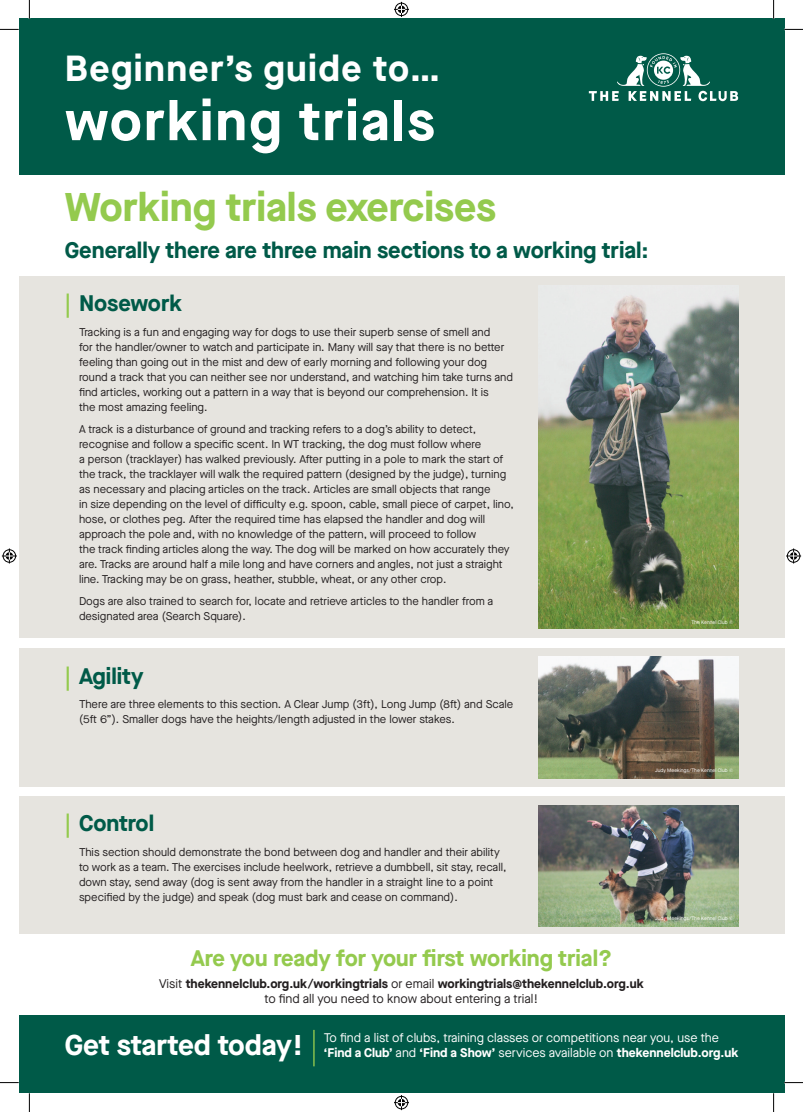
<style>
.page{position:relative;width:803px;height:1112px;background:#fff}
.page>*{position:absolute;margin:0;border:0;box-sizing:border-box;transform-origin:0 0}
.t1{font:700 55px "Maison Neue";letter-spacing:.04em;color:#fff}
.t2{font:700 40px "Maison Neue";color:#94ca4e}
.t3{font:700 36.25px "Maison Neue";letter-spacing:.04em;color:#fff}
.t4{font:700 28.62px "Maison Neue";color:#fff}
.t5{font:700 22.5px "Maison Neue";color:#005a48}
.t6{font:700 22.5px "Maison Neue";color:#94ca4e}
.t7{font:700 12.5px/15px "Maison Neue";color:#231f20;text-align:center}
.t8{font:700 12.5px "Maison Neue";color:#fff}
.t9{font:12.5px "Maison Neue";color:#fff}
.t10{font:11.25px/15px "Maison Neue";color:#231f20}
.t11{font:5px "Maison Neue";color:#fff}
.s1{color:#94ca4e}
.s2{font-family:"Gotham"}
.s3{font-weight:400}
</style>
<div class="page">
<div style="left:19px;top:1015px;width:765px;height:77px;background:#005a48"></div>
<hr style="left:313px;top:1029px;width:2px;height:37px;background:#94ca4e">
<div style="left:19px;top:276px;width:765px;height:362px;background:#e6e4df"></div>
<div style="left:19px;top:648px;width:765px;height:138px;background:#e6e4df"></div>
<div style="left:19px;top:796px;width:765px;height:138px;background:#e6e4df"></div>
<div style="left:19px;top:19px;width:765px;height:156px;background:#005a48"></div>
<svg style="left:589px;top:53px;width:149px;height:48px"></svg>
<img style="left:538px;top:286px;width:200px;height:342px">
<img style="left:538px;top:656px;width:200px;height:122px">
<img style="left:538px;top:805px;width:200px;height:121px">
<svg style="left:0;top:29px;width:19px;height:1px"></svg>
<svg style="left:784px;top:29px;width:19px;height:1px"></svg>
<svg style="left:0;top:1082px;width:19px;height:1px"></svg>
<svg style="left:784px;top:1081px;width:19px;height:2px"></svg>
<svg style="left:29px;top:0;width:1px;height:19px"></svg>
<svg style="left:29px;top:1092px;width:1px;height:19px"></svg>
<svg style="left:773px;top:0;width:1px;height:19px"></svg>
<svg style="left:773px;top:1092px;width:1px;height:19px"></svg>
<svg style="left:394px;top:2px;width:15px;height:15px"></svg>
<svg style="left:394px;top:1095px;width:15px;height:14px"></svg>
<svg style="left:2px;top:548px;width:15px;height:15px"></svg>
<svg style="left:786px;top:548px;width:15px;height:15px"></svg>
<p class="t3" style="left:65px;top:42px;width:377px">Beginner’s guide to…</p>
<p class="t1" style="left:65px;top:82px;width:371px">working trials</p>
<p class="t2" style="left:65px;top:178px;width:433px">Working trials exercises</p>
<p class="t5" style="left:65px;top:234px;width:585px">Generally there are three main sections to a working trial:</p>
<p class="t5" style="left:65px;top:287px;width:119px"><span class="s1">|</span> Nosework</p>
<p class="t10" style="left:79px;top:324px;width:435px">Tracking is a fun and engaging way for dogs to use their superb sense of smell and<br>for the handler/owner to watch and participate in. Many will say that there is no better feeling than going out in the mist and dew of early morning and following your dog round a track that you can neither see nor understand, and watching him take turns and find articles, working out a pattern in a way that is beyond our comprehension. It is<br>the most amazing feeling.</p>
<p class="t10" style="left:79px;top:421px;width:436px">A track is a disturbance of ground and tracking refers to a dog’s ability to detect, recognise and follow a specific scent. In WT tracking, the dog must follow where<br>a person (tracklayer) has walked previously. After putting in a pole to mark the start of the track, the tracklayer will walk the required pattern (designed by the judge), turning as necessary and placing articles on the track. Articles are small objects that range<br>in size depending on the level of difficulty e.g. spoon, cable, small piece of carpet, lino, hose, or clothes peg. After the required time has elapsed the handler and dog will approach the pole and, with no knowledge of the pattern, will proceed to follow<br>the track finding articles along the way. The dog will be marked on how accurately they are. Tracks are around half a mile long and have corners and angles, not just a straight line. Tracking may be on grass, heather, stubble, wheat, or any other crop.</p>
<p class="t10" style="left:79px;top:593px;width:416px">Dogs are also trained to search for, locate and retrieve articles to the handler from a designated area (Search Square).</p>
<p class="t5" style="left:65px;top:659px;width:80px"><span class="s1">|</span> Agility</p>
<p class="t10" style="left:79px;top:696px;width:436px">There are three elements to this section. A Clear Jump (3ft), Long Jump (8ft) and Scale (5ft 6”). Smaller dogs have the heights/length adjusted in the lower stakes.</p>
<p class="t11" style="left:691px;top:618px;width:43px">The Kennel Club <span class="s2">©</span></p>
<p class="t11" style="left:655px;top:767px;width:80px">Judy Meekings/The Kennel Club <span class="s2">©</span></p>
<p class="t5" style="left:65px;top:807px;width:91px"><span class="s1">|</span> Control</p>
<p class="t10" style="left:79px;top:844px;width:429px">This section should demonstrate the bond between dog and handler and their ability to work as a team. The exercises include heelwork, retrieve a dumbbell, sit stay, recall, down stay, send away (dog is sent away from the handler in a straight line to a point specified by the judge) and speak (dog must bark and cease on command).</p>
<p class="t6" style="left:191px;top:941px;width:423px">Are you ready for your first working trial?</p>
<p class="t7" style="left:159px;top:975px;width:486px"><span class="s3">Visit</span> thekennelclub.org.uk/workingtrials <span class="s3">or email</span> workingtrials@thekennelclub.org.uk <span class="s3">to find all you need to know about entering a trial!</span></p>
<p class="t11" style="left:655px;top:915px;width:80px">Judy Meekings/The Kennel Club <span class="s2">©</span></p>
<p class="t4" style="left:65px;top:1024px;width:240px">Get started today!</p>
<p class="t9" style="left:324px;top:1028px;width:397px">To find a list of clubs, training classes or competitions near you, use the</p>
<p class="t8" style="left:324px;top:1043px;width:416px">‘Find a Club’ <span class="s3">and</span> ‘Find a Show’ <span class="s3">services available on</span> thekennelclub.org.uk</p>
</div>
